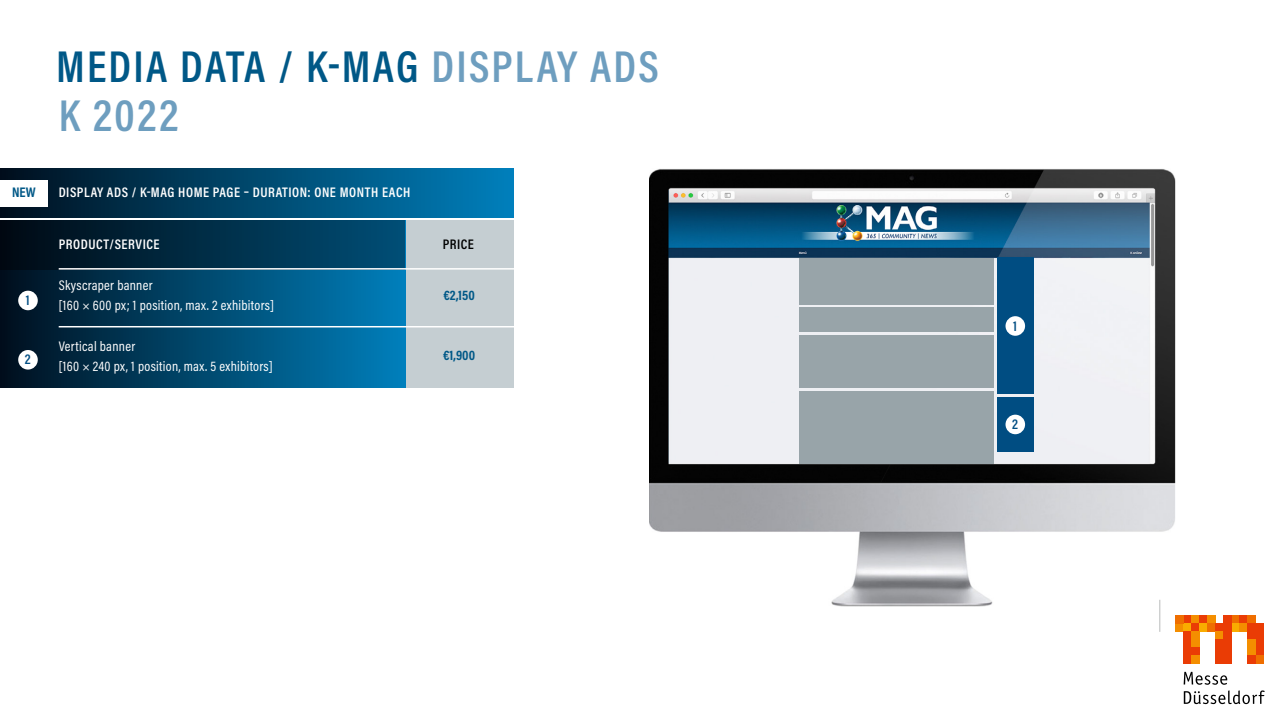
<style>
.page{position:relative;width:1280px;height:720px;background:#fff}
.page>*{position:absolute;margin:0;border:0;box-sizing:border-box;transform-origin:0 0}
.Seitenheadline{font:600 45px "Acumin Pro Cond";letter-spacing:.045em;color:#005887}
.Seitenheadline-2{font:600 45px "Acumin Pro Cond";color:#6e9ebf}
.t1{font:14px "Acumin Pro Cond";letter-spacing:.02em;color:#fff}
.t2{font:600 14px "Acumin Pro Cond";letter-spacing:.04em;color:#fff}
.t3{font:700 14px "Acumin Pro Cond";color:#005887}
.t4{font:600 14px "Acumin Pro Cond";letter-spacing:.04em;color:#000}
.t5{font:600 14px "Acumin Pro Cond";color:#004d82}
.s1{color:#6e9ebf}
</style>
<div class="page">
<div style="left:0;top:169px;width:513px;height:48px;background:linear-gradient(to right,#00101f,#0080bc)"></div>
<div style="left:405px;top:220px;width:108px;height:168px;background:#c5ced2"></div>
<div style="left:0;top:220px;width:405px;height:168px;background:linear-gradient(to right,#00101f,#0080bc)"></div>
<img style="left:650px;top:169px;width:526px;height:437px">
<div style="left:799px;top:258px;width:195px;height:46px;background:#98a4a9"></div>
<div style="left:799px;top:335px;width:195px;height:53px;background:#98a4a9"></div>
<div style="left:799px;top:391px;width:195px;height:73px;background:#98a4a9"></div>
<div style="left:799px;top:308px;width:195px;height:24px;background:#98a4a9"></div>
<div style="left:997px;top:258px;width:36px;height:136px;background:#004d82"></div>
<div style="left:997px;top:397px;width:36px;height:55px;background:#004d82"></div>
<div style="left:1006px;top:316px;width:19px;height:20px;background:#fff;border-radius:50%"></div>
<div style="left:1006px;top:415px;width:19px;height:19px;background:#fff;border-radius:50%"></div>
<div style="left:0;top:220px;width:405px;height:49px;background:linear-gradient(to right,#000913,#004f77)"></div>
<hr style="left:59px;top:268px;width:488px;height:2px;background:#fff">
<hr style="left:59px;top:326px;width:459px;height:1px;background:#fff">
<div style="left:0;top:180px;width:48px;height:27px;background:#fff"></div>
<div style="left:18px;top:291px;width:20px;height:19px;background:#fff;border-radius:50%"></div>
<div style="left:18px;top:350px;width:20px;height:20px;background:#fff;border-radius:50%"></div>
<div style="left:1160px;top:600px;width:120px;height:120px;background:#fff"></div>
<svg style="left:1184px;top:672px;width:81px;height:32px"></svg>
<div style="left:1176px;top:624px;width:8px;height:8px;background:#f48e00"></div>
<div style="left:1184px;top:616px;width:8px;height:8px;background:#ea3c05"></div>
<div style="left:1184px;top:624px;width:8px;height:8px;background:#f9ac00"></div>
<div style="left:1192px;top:616px;width:8px;height:8px;background:#f48e00"></div>
<div style="left:1192px;top:624px;width:8px;height:8px;background:#ea3c05"></div>
<div style="left:1200px;top:616px;width:8px;height:8px;background:#ea3c05"></div>
<div style="left:1200px;top:624px;width:8px;height:8px;background:#f9ac00"></div>
<div style="left:1208px;top:616px;width:8px;height:8px;background:#f48e00"></div>
<div style="left:1208px;top:624px;width:8px;height:8px;background:#ef6e00"></div>
<div style="left:1232px;top:616px;width:8px;height:8px;background:#ef6e00"></div>
<div style="left:1232px;top:624px;width:8px;height:8px;background:#f9ac00"></div>
<div style="left:1240px;top:616px;width:8px;height:8px;background:#ea3c05"></div>
<div style="left:1240px;top:624px;width:8px;height:8px;background:#f48e00"></div>
<div style="left:1248px;top:616px;width:8px;height:8px;background:#ef6e00"></div>
<div style="left:1248px;top:624px;width:8px;height:16px;background:#ea3c05"></div>
<div style="left:1256px;top:624px;width:8px;height:32px;background:#ea3c05"></div>
<div style="left:1184px;top:632px;width:8px;height:32px;background:#ea3c05"></div>
<div style="left:1192px;top:632px;width:8px;height:16px;background:#f48e00"></div>
<div style="left:1192px;top:648px;width:8px;height:8px;background:#ea3c05"></div>
<div style="left:1192px;top:656px;width:8px;height:8px;background:#f48e00"></div>
<div style="left:1248px;top:640px;width:8px;height:16px;background:#f48e00"></div>
<div style="left:1256px;top:656px;width:8px;height:8px;background:#ef6e00"></div>
<div style="left:1176px;top:616px;width:8px;height:8px;background:#ef6e00"></div>
<div style="left:1216px;top:624px;width:8px;height:8px;background:#ea3c05"></div>
<div style="left:1216px;top:632px;width:8px;height:8px;background:#f48e00"></div>
<div style="left:1216px;top:640px;width:8px;height:24px;background:#ea3c05"></div>
<div style="left:1224px;top:616px;width:8px;height:48px;background:#ea3c05"></div>
<div style="left:1248px;top:656px;width:8px;height:8px;background:#ea3c05"></div>
<hr style="left:1159px;top:600px;width:1px;height:32px;background:#c5c7c7">
<p class="Seitenheadline" style="left:56px;top:37px;width:604px">MEDIA DATA / K-MAG <span class="s1">DISPLAY ADS</span></p>
<p class="Seitenheadline-2" style="left:59px;top:86px;width:121px">K 2022</p>
<p class="t3" style="left:12px;top:183px;width:25px">NEW</p>
<p class="t2" style="left:59px;top:183px;width:353px">DISPLAY ADS / K-MAG HOME PAGE – DURATION: ONE MONTH EACH</p>
<p class="t2" style="left:59px;top:235px;width:102px">PRODUCT/SERVICE</p>
<p class="t4" style="left:443px;top:235px;width:33px">PRICE</p>
<p class="t5" style="left:26px;top:291px;width:5px">1</p>
<p class="t5" style="left:25px;top:350px;width:7px">2</p>
<p class="t1" style="left:59px;top:276px;width:95px">Skyscraper banner</p>
<p class="t1" style="left:59px;top:297px;width:217px">[160 × 600 px; 1 position, max. 2 exhibitors]</p>
<p class="t1" style="left:59px;top:337px;width:78px">Vertical banner</p>
<p class="t1" style="left:59px;top:357px;width:215px">[160 × 240 px, 1 position, max. 5 exhibitors]</p>
<p class="t3" style="left:443px;top:286px;width:33px">€2,150</p>
<p class="t3" style="left:443px;top:346px;width:34px">€1,900</p>
<p class="t5" style="left:1013px;top:317px;width:5px">1</p>
<p class="t5" style="left:1012px;top:415px;width:7px">2</p>
</div>
